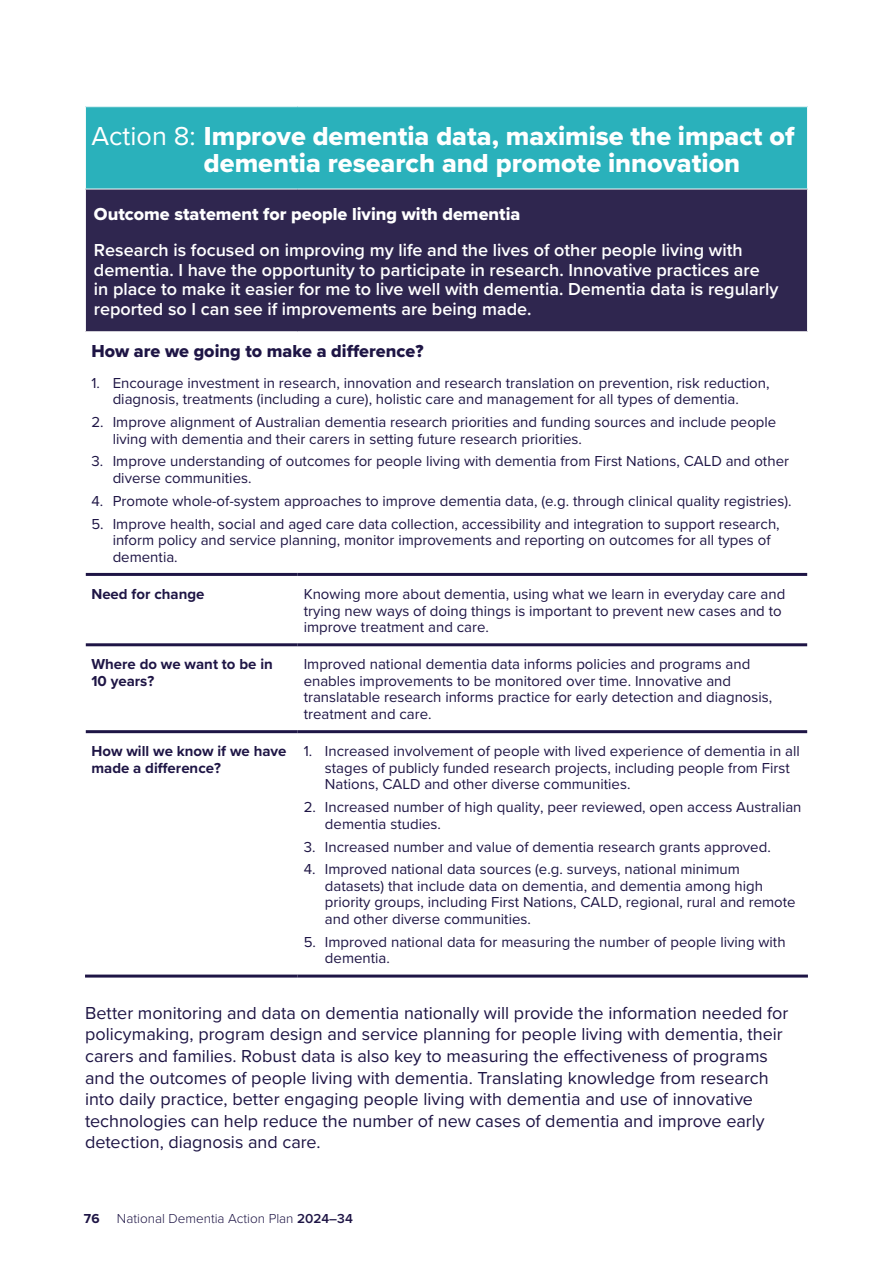
<style>
.page{position:relative;width:893px;height:1263px;background:#fff}
.page>*{position:absolute;margin:0;border:0;box-sizing:border-box;transform-origin:0 0}
.Body{font:27px/27px "Proxima Nova Extrabld";color:#fff}
.Body-2{font:18px/21.6px "Proxima Nova";color:#1e1545}
.Body-3{font:600 18px/19.5px "Proxima Nova";color:#fff}
.Body-4{font:18px "Proxima Nova Extrabld";color:#1e1545}
.Body-5{font:15px/16.5px "Proxima Nova";color:#1e1545}
.Body-6{font:700 15px/16.5px "Proxima Nova";color:#1e1545}
.t1{font:300 13.5px "Proxima Nova";color:#1e1545}
.t2{font:700 13.5px "Proxima Nova";color:#1e1545}
.s1{font-family:"Proxima Nova"}
.s2{font-family:"Proxima Nova Extrabld";font-weight:400}
.s3{font-weight:600}
</style>
<div class="page">
<div style="left:85px;top:107px;width:722px;height:82px;background:#2ab1bb"></div>
<div style="left:85px;top:189px;width:722px;height:143px;background:#2f264f"></div>
<svg style="left:298px;top:646px;width:509px;height:88px"></svg>
<hr style="left:85px;top:107px;width:1px;height:82px;background:#fff">
<hr style="left:85px;top:189px;width:213px;height:1px;background:#fff">
<hr style="left:85px;top:189px;width:1px;height:142px;background:#fff">
<hr style="left:298px;top:189px;width:510px;height:1px;background:#fff">
<hr style="left:85px;top:331px;width:213px;height:1px;background:#fff">
<hr style="left:298px;top:331px;width:510px;height:1px;background:#fff">
<hr style="left:86px;top:573px;width:212px;height:3px;background:#1e1545">
<hr style="left:298px;top:573px;width:509px;height:3px;background:#1e1545">
<hr style="left:86px;top:643px;width:212px;height:3px;background:#1e1545">
<hr style="left:298px;top:643px;width:509px;height:3px;background:#1e1545">
<hr style="left:86px;top:730px;width:212px;height:3px;background:#1e1545">
<hr style="left:298px;top:730px;width:509px;height:3px;background:#1e1545">
<hr style="left:85px;top:974px;width:213px;height:3px;background:#1e1545">
<hr style="left:298px;top:974px;width:510px;height:3px;background:#1e1545">
<p class="Body" style="left:204px;top:122px;width:592px;text-indent:-113px"><span class="s1">Action 8:</span> Improve dementia data, maximise the impact of dementia research and promote innovation</p>
<p class="Body-3" style="left:94px;top:196px;width:650px;line-height:36px"><span class="s2">Outcome statement for people living with dementia<br></span>Research is focused on improving my life and the lives of other people living with</p>
<p class="Body-3" style="left:94px;top:259px;width:686px">dementia. I have the opportunity to participate in research. Innovative practices are in place to make it easier for me to live well with dementia. Dementia data is regularly reported so I can see if improvements are being made.</p>
<p class="Body-4" style="left:91px;top:337px;width:334px">How are we going to make a difference?</p>
<p class="Body-5" style="left:113px;top:374px;width:658px;text-indent:-21px">1. Encourage investment in research, innovation and research translation on prevention, risk reduction, diagnosis, treatments (including a cure), holistic care and management for all types of dementia.</p>
<p class="Body-5" style="left:113px;top:413px;width:665px;text-indent:-21px">2. Improve alignment of Australian dementia research priorities and funding sources and include people living with dementia and their carers in setting future research priorities.</p>
<p class="Body-5" style="left:113px;top:452px;width:678px;text-indent:-21px">3. Improve understanding of outcomes for people living with dementia from First Nations, CALD and other diverse communities.</p>
<p class="Body-5" style="left:91px;top:492px;width:702px">4. Promote whole-of-system approaches to improve dementia data, (e.g. through clinical quality registries).</p>
<p class="Body-5" style="left:113px;top:515px;width:669px;text-indent:-21px">5. Improve health, social and aged care data collection, accessibility and integration to support research, inform policy and service planning, monitor improvements and reporting on outcomes for all types of dementia.</p>
<p class="Body-6" style="left:91px;top:585px;width:114px">Need for change</p>
<p class="Body-5" style="left:304px;top:585px;width:483px">Knowing more about dementia, using what we learn in everyday care and trying new ways of doing things is important to prevent new cases and to improve treatment and care.</p>
<p class="Body-6" style="left:91px;top:656px;width:183px">Where do we want to be in<br>10 years?</p>
<p class="Body-5" style="left:304px;top:655px;width:470px">Improved national dementia data informs policies and programs and enables improvements to be monitored over time. Innovative and translatable research informs practice for early detection and diagnosis, treatment and care.</p>
<p class="Body-6" style="left:91px;top:743px;width:197px">How will we know if we have made a difference?</p>
<p class="Body-5" style="left:325px;top:742px;width:476px;text-indent:-21px">1. Increased involvement of people with lived experience of dementia in all stages of publicly funded research projects, including people from First<br>Nations, CALD and other diverse communities.</p>
<p class="Body-5" style="left:325px;top:798px;width:478px;text-indent:-21px">2. Increased number of high quality, peer reviewed, open access Australian dementia studies.</p>
<p class="Body-5" style="left:304px;top:838px;width:469px">3. Increased number and value of dementia research grants approved.</p>
<p class="Body-5" style="left:325px;top:860px;width:472px;text-indent:-21px">4. Improved national data sources (e.g. surveys, national minimum datasets) that include data on dementia, and dementia among high priority groups, including First Nations, CALD, regional, rural and remote and other diverse communities.</p>
<p class="Body-5" style="left:325px;top:933px;width:462px;text-indent:-21px">5. Improved national data for measuring the number of people living with dementia.</p>
<p class="Body-2" style="left:85px;top:1001px;width:705px">Better monitoring and data on dementia nationally will provide the information needed for policymaking, program design and service planning for people living with dementia, their carers and families. Robust data is also key to measuring the effectiveness of programs and the outcomes of people living with dementia. Translating knowledge from research into daily practice, better engaging people living with dementia and use of innovative technologies can help reduce the number of new cases of dementia and improve early detection, diagnosis and care.</p>
<p class="t2" style="left:84px;top:1208px;width:17px">76</p>
<p class="t1" style="left:117px;top:1208px;width:237px">National Dementia Action Plan <span class="s3">2024–34</span></p>
</div>
